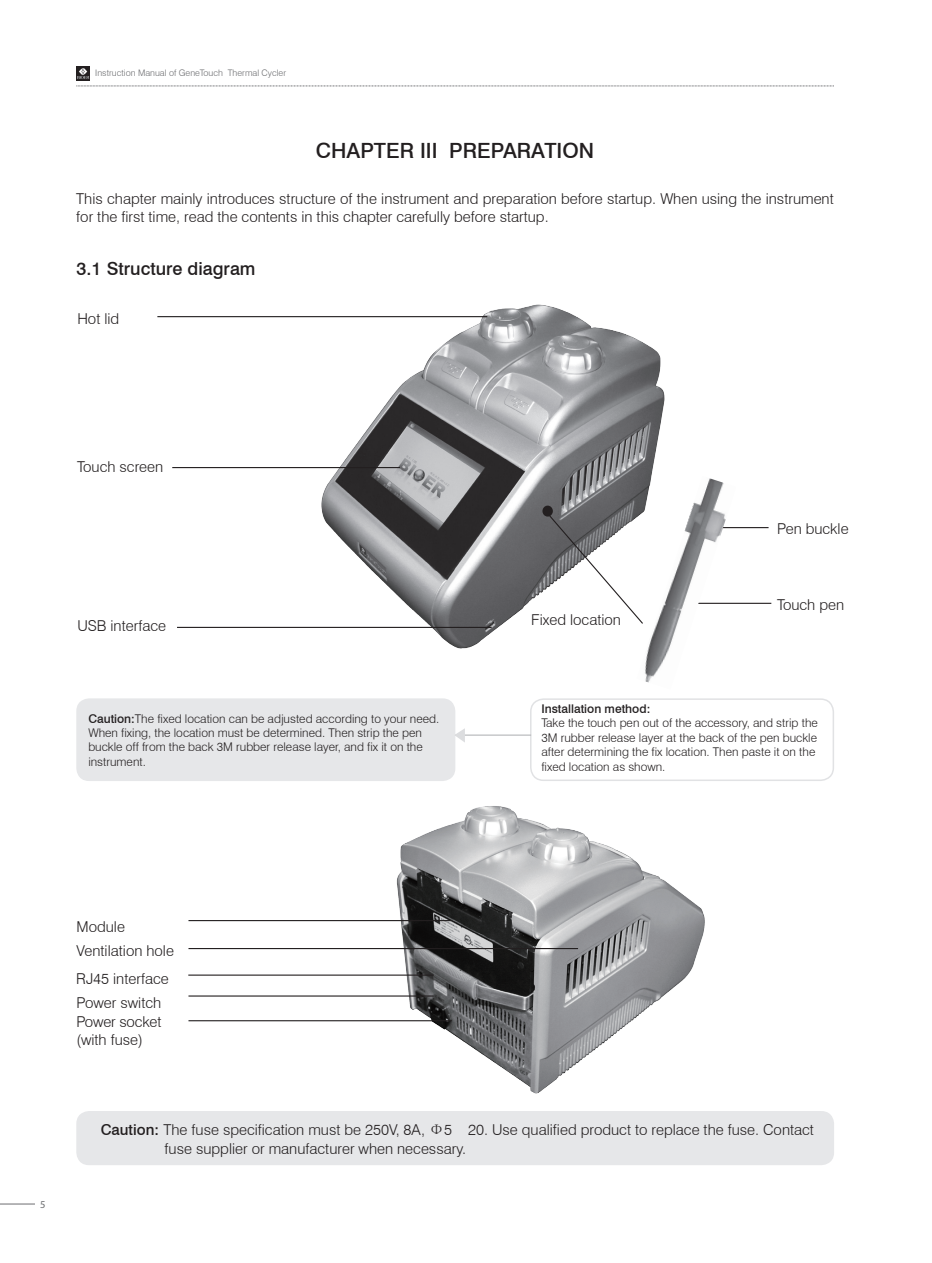
<style>
.page{position:relative;width:932px;height:1263px;background:#fff}
.page>*{position:absolute;margin:0;border:0;box-sizing:border-box;transform-origin:0 0}
.t1{font:500 21px "Swiss 721 BT";color:#231f20}
.t2{font:500 18px "Swiss 721 BT";color:#231f20}
.t3{font:300 15px/18px "Swiss 721 BT";color:#231f20}
.t4{font:300 12px/14.4px "Swiss 721 BT";color:#231f20}
.t5{font:500 12px "Swiss 721 BT";color:#231f20}
.t6{font:10.5px "Myriad Pro";color:#6c6d70}
.t7{font:300 9px "Swiss 721 BT";color:#6c6d70}
.s1{font-weight:500}
.s2{font-family:"Sim Hei";font-weight:400}
</style>
<div class="page">
<svg style="left:76px;top:86px;width:757px;height:1px"></svg>
<hr style="left:0;top:1204px;width:35px;height:1px;background:#6c6d70">
<img style="left:76px;top:67px;width:14px;height:14px">
<img style="left:305px;top:304px;width:360px;height:345px">
<div style="left:76px;top:1111px;width:757px;height:54px;background:#e6e7e9;border-radius:13px"></div>
<div style="left:76px;top:698px;width:379px;height:83px;background:#e6e7e9;border-radius:13px"></div>
<div style="left:530px;top:698px;width:303px;height:83px;border:2px solid #e1e2e4;border-radius:13px"></div>
<img style="left:371px;top:806px;width:334px;height:288px">
<hr style="left:177px;top:627px;width:314px;height:1px;background:#231f20">
<hr style="left:722px;top:527px;width:46px;height:1px;background:#231f20">
<hr style="left:692px;top:603px;width:79px;height:1px;background:#231f20">
<hr style="left:455px;top:734px;width:76px;height:2px;background:#b4b5b8">
<svg style="left:546px;top:512px;width:90px;height:113px"></svg>
<hr style="left:157px;top:316px;width:330px;height:1px;background:#231f20">
<hr style="left:172px;top:467px;width:228px;height:1px;background:#231f20">
<hr style="left:188px;top:948px;width:390px;height:1px;background:#231f20">
<hr style="left:188px;top:974px;width:245px;height:2px;background:#231f20">
<hr style="left:188px;top:995px;width:245px;height:1px;background:#231f20">
<hr style="left:188px;top:1020px;width:263px;height:1px;background:#231f20">
<hr style="left:188px;top:920px;width:263px;height:1px;background:#231f20">
<img style="left:636px;top:476px;width:100px;height:207px">
<div style="left:542px;top:506px;width:10px;height:11px;background:#231f20;border-radius:50%"></div>
<svg style="left:455px;top:728px;width:10px;height:14px"></svg>
<p class="t7" style="left:95px;top:67px;width:192px">Instruction Manual of GeneTouch Thermal Cycler</p>
<h1 class="t1" style="left:316px;top:138px;width:280px">CHAPTER III PREPARATION</h1>
<p class="t3" style="left:76px;top:189px;width:758px">This chapter mainly introduces structure of the instrument and preparation before startup. When using the instrument for the first time, read the contents in this chapter carefully before startup.</p>
<p class="t2" style="left:77px;top:257px;width:180px">3.1 Structure diagram</p>
<p class="t3" style="left:77px;top:310px;width:43px">Hot lid</p>
<p class="t3" style="left:77px;top:457px;width:88px">Touch screen</p>
<p class="t3" style="left:77px;top:617px;width:90px">USB interface</p>
<p class="t4" style="left:88px;top:711px;width:352px"><span class="s1">Caution:</span>The fixed location can be adjusted according to your need.<br>When fixing, the location must be determined. Then strip the pen buckle off from the back 3M rubber release layer, and fix it on the instrument.</p>
<p class="t3" style="left:531px;top:610px;width:91px">Fixed location</p>
<p class="t3" style="left:776px;top:519px;width:73px">Pen buckle</p>
<p class="t3" style="left:776px;top:596px;width:69px">Touch pen</p>
<p class="t5" style="left:541px;top:701px;width:110px">Installation method:</p>
<p class="t4" style="left:541px;top:716px;width:278px">Take the touch pen out of the accessory, and strip the 3M rubber release layer at the back of the pen buckle after determining the fix location. Then paste it on the fixed location as shown.</p>
<p class="t6" style="left:40px;top:1198px;width:7px">5</p>
<p class="t3" style="left:76px;top:914px;width:99px;line-height:24.5px">Module<br>Ventilation hole</p>
<p class="t3" style="left:76px;top:966px;width:94px;line-height:24.3px">RJ45 interface<br>Power switch</p>
<p class="t3" style="left:76px;top:1013px;width:87px">Power socket (with fuse)</p>
<p class="t3" style="left:165px;top:1120px;width:650px;line-height:19px;text-indent:-64px"><span class="s1">Caution:</span> The fuse specification must be 250V, 8A, <span class="s2">Φ</span>5 20. Use qualified product to replace the fuse. Contact fuse supplier or manufacturer when necessary.</p>
</div>
